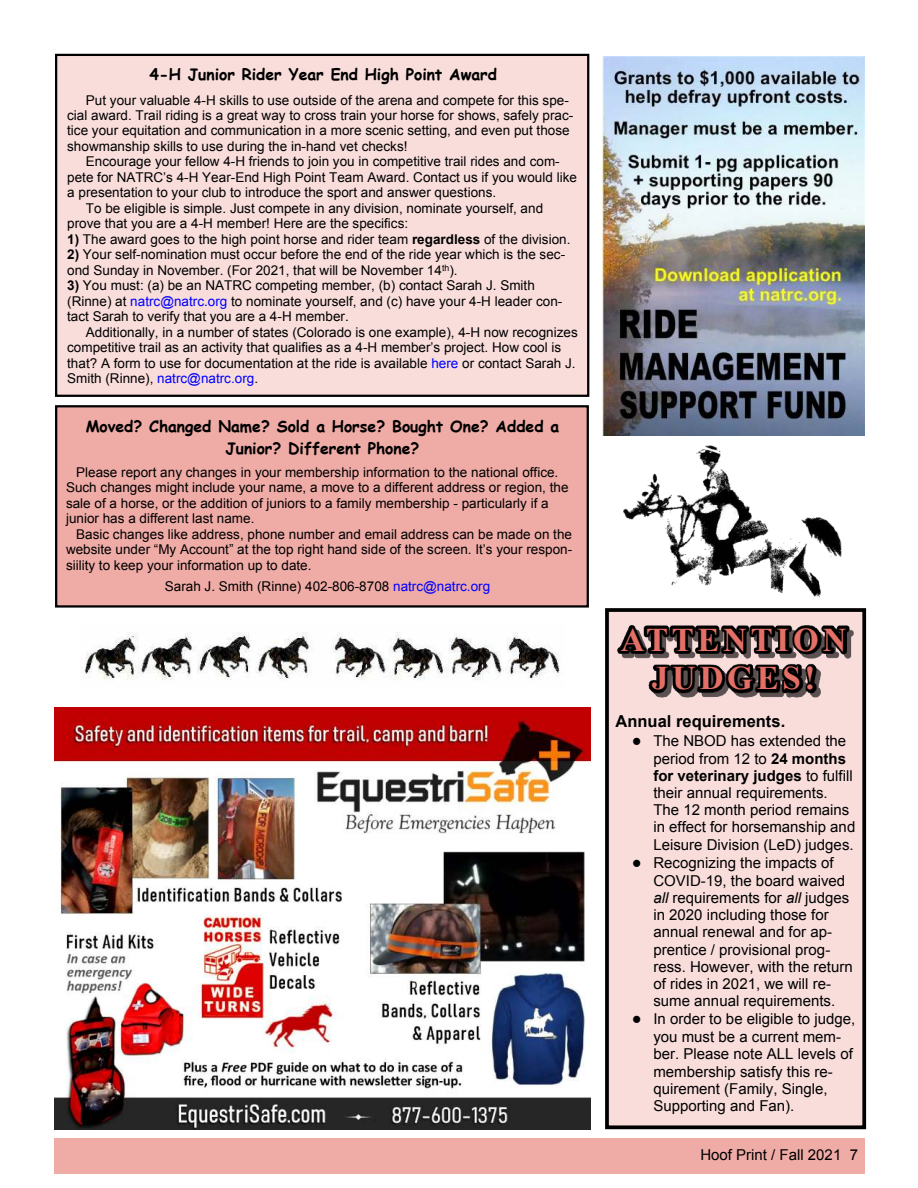
<style>
.page{position:relative;width:918px;height:1188px;background:#fff}
.page>*{position:absolute;margin:0;border:0;box-sizing:border-box;transform-origin:0 0}
.t1{font:700 33px/38px "Times New Roman";letter-spacing:.115em;color:#e46f66;text-align:center}
.t2{font:700 16.5px "Arial";color:#000}
.t3{font:700 15.75px/21.9px "Comic Sans MS";color:#000;text-align:center}
.t4{font:15px/17.2px "Arial";color:#000}
.t5{font:13.5px/15.5px "Arial";color:#000}
.s1{font-weight:700}
.s2{color:#00f}
.s3{font-family:"Times New Roman";font-size:16.5px}
.s4{font-style:italic}
</style>
<div class="page">
<div style="left:54px;top:1138px;width:810px;height:36px;background:#efaba6"></div>
<img style="left:55px;top:707px;width:535px;height:423px">
<div style="left:55px;top:405px;width:534px;height:203px;background:#efaba6;border:2px solid #000"></div>
<div style="left:605px;top:608px;width:261px;height:521px;background:#f8dddb;border:4px solid #000"></div>
<img style="left:606px;top:615px;width:261px;height:98px">
<div style="left:55px;top:54px;width:534px;height:343px;background:#f8dddb;border:2px solid #000"></div>
<img style="left:84px;top:632px;width:476px;height:49px">
<img style="left:603px;top:56px;width:262px;height:379px">
<img style="left:623px;top:446px;width:219px;height:151px">
<p class="t3" style="left:150px;top:65px;width:349px">4-H Junior Rider Year End High Point Award</p>
<p class="t5" style="left:67px;top:93px;width:508px;text-indent:19px">Put your valuable 4-H skills to use outside of the arena and compete for this spe&shy;cial award. Trail riding is a great way to cross train your horse for shows, safely prac&shy;tice your equitation and communication in a more scenic setting, and even put those showmanship skills to use during the in-hand vet checks!</p>
<p class="t5" style="left:86px;top:155px;width:475px">Encourage your fellow 4-H friends to join you in competitive trail rides and com-</p>
<p class="t5" style="left:67px;top:171px;width:511px">pete for NATRC’s 4-H Year-End High Point Team Award. Contact us if you would like</p>
<p class="t5" style="left:67px;top:186px;width:431px">a presentation to your club to introduce the sport and answer questions.</p>
<p class="t5" style="left:86px;top:202px;width:459px">To be eligible is simple. Just compete in any division, nominate yourself, and</p>
<p class="t5" style="left:67px;top:217px;width:342px">prove that you are a 4-H member! Here are the specifics:</p>
<p class="t5" style="left:67px;top:233px;width:505px"><span class="s1">1)</span> The award goes to the high point horse and rider team <span class="s1">regardless</span> of the division.</p>
<p class="t5" style="left:67px;top:248px;width:499px"><span class="s1">2)</span> Your self-nomination must occur before the end of the ride year which is the sec&shy;ond Sunday in November. (For 2021, that will be November 14<sup>th</sup>).</p>
<p class="t5" style="left:67px;top:279px;width:497px"><span class="s1">3)</span> You must: (a) be an NATRC competing member, (b) contact Sarah J. Smith (Rinne) at <span class="s2">natrc@natrc.org</span> to nominate yourself, and (c) have your 4-H leader con&shy;tact Sarah to verify that you are a 4-H member.</p>
<p class="t5" style="left:67px;top:325px;width:512px;text-indent:19px">Additionally, in a number of states (Colorado is one example), 4-H now recognizes competitive trail as an activity that qualifies as a 4-H member’s project. How cool is that? A form to use for documentation at the ride is available <span class="s2">here</span> or contact Sarah J.<br>Smith (Rinne), <span class="s2">natrc@natrc.org</span>.</p>
<p class="t3" style="left:86px;top:417px;width:475px">Moved? Changed Name? Sold a Horse? Bought One? Added a<br>Junior? Different Phone?</p>
<p class="t5" style="left:66px;top:466px;width:504px;text-indent:10px">Please report any changes in your membership information to the national office.<br>Such changes might include your name, a move to a different address or region, the sale of a horse, or the addition of juniors to a family membership - particularly if a junior has a different last name.</p>
<p class="t5" style="left:66px;top:528px;width:508px;text-align:justify;text-indent:10px">Basic changes like address, phone number and email address can be made on the website under “My Account” at the top right hand side of the screen. It’s your respon&shy;siility to keep your information up to date.</p>
<p class="t5" style="left:165px;top:580px;width:327px">Sarah J. Smith (Rinne) 402-806-8708 <span class="s2">natrc@natrc.org</span></p>
<h1 class="t1" style="left:621px;top:625px;width:227px">ATTENTION<br>JUDGES!</h1>
<p class="t2" style="left:616px;top:715px;width:171px">Annual requirements.</p>
<p class="t4" style="left:653px;top:733px;width:203px;text-indent:-22px"><span class="s3">●</span> The NBOD has extended the period from 12 to <span class="s1">24 months for veterinary judges</span> to fulfill their annual requirements.<br>The 12 month period remains in effect for horsemanship and<br>Leisure Division (LeD) judges.</p>
<p class="t4" style="left:653px;top:855px;width:201px;text-indent:-22px"><span class="s3">●</span> Recognizing the impacts of<br>COVID-19, the board waived <span class="s4">all</span> requirements for <span class="s4">all</span> judges in 2020 including those for annual renewal and for ap&shy;prentice / provisional prog&shy;ress. However, with the return of rides in 2021, we will re&shy;sume annual requirements.</p>
<p class="t4" style="left:653px;top:1012px;width:203px;text-indent:-22px"><span class="s3">●</span> In order to be eligible to judge, you must be a current mem&shy;ber. Please note ALL levels of membership satisfy this re&shy;quirement (Family, Single,<br>Supporting and Fan).</p>
<p class="t4" style="left:700px;top:1148px;width:159px">Hoof Print / Fall 2021 7</p>
</div>
